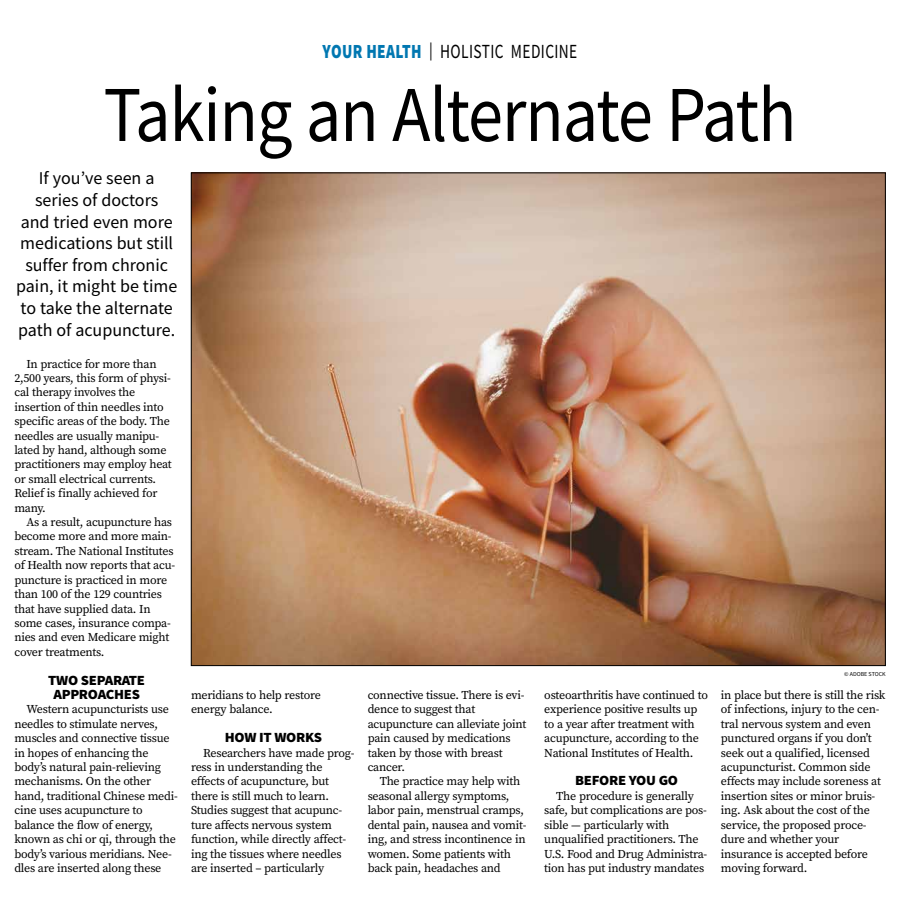
<style>
.page{position:relative;width:900px;height:908px;background:#fff}
.page>*{position:absolute;margin:0;border:0;box-sizing:border-box;transform-origin:0 0}
.t1{font:79.2px "Source Sans Pro";letter-spacing:-.015em;color:#000;scale:.89 1}
.t2{font:20px "Source Sans Pro";letter-spacing:.025em;color:#000;scale:.77 1}
.t3{font:18px/21.6px "Source Sans Pro";color:#000;text-align:center}
.t4{font:900 14px/14.4px "Source Sans Pro";letter-spacing:-.02em;color:#000;text-align:center;scale:1.05 1}
.t5{font:12px/14.4px "Source Serif Pro";letter-spacing:-.02em;color:#000}
.t6{font:6px "Source Sans Pro";color:#000}
.s1{font-weight:900;color:#0077b1}
.s2{font-size:18px}
</style>
<div class="page">
<img style="left:193px;top:174px;width:691px;height:489px">
<h2 class="t2" style="left:323px;top:39px;width:333px"><span class="s1">YOUR HEALTH</span> <span class="s2">|</span> HOLISTIC MEDICINE</h2>
<h1 class="t1" style="left:104px;top:64px;width:780px">Taking an Alternate Path</h1>
<h3 class="t3" style="left:16px;top:167px;width:163px">If you’ve seen a series of doctors<br>and tried even more medications but still suffer from chronic pain, it might be time to take the alternate path of acupuncture.</h3>
<p class="t5" style="left:14px;top:356px;width:159px;text-indent:12px">In practice for more than<br>2,500 years, this form of physi&shy;cal therapy involves the insertion of thin needles into specific areas of the body. The needles are usually manipu&shy;lated by hand, although some practitioners may employ heat or small electrical currents.<br>Relief is finally achieved for many.</p>
<p class="t5" style="left:14px;top:514px;width:162px;text-indent:12px">As a result, acupuncture has become more and more main&shy;stream. The National Institutes of Health now reports that acu&shy;puncture is practiced in more than 100 of the 129 countries that have supplied data. In some cases, insurance compa&shy;nies and even Medicare might cover treatments.</p>
<p class="t4" style="left:48px;top:672px;width:94px">TWO SEPARATE<br>APPROACHES</p>
<p class="t5" style="left:14px;top:702px;width:165px;text-indent:12px">Western acupuncturists use needles to stimulate nerves, muscles and connective tissue in hopes of enhancing the body’s natural pain-relieving mechanisms. On the other hand, traditional Chinese medi&shy;cine uses acupuncture to balance the flow of energy, known as chi or qi, through the body’s various meridians. Nee&shy;dles are inserted along these</p>
<p class="t5" style="left:191px;top:687px;width:131px">meridians to help restore energy balance.</p>
<p class="t4" style="left:225px;top:730px;width:94px">HOW IT WORKS</p>
<p class="t5" style="left:191px;top:745px;width:165px;text-indent:12px">Researchers have made prog&shy;ress in understanding the effects of acupuncture, but there is still much to learn.<br>Studies suggest that acupunc&shy;ture affects nervous system function, while directly affect&shy;ing the tissues where needles are inserted – particularly</p>
<p class="t5" style="left:368px;top:687px;width:160px">connective tissue. There is evi&shy;dence to suggest that acupuncture can alleviate joint pain caused by medications taken by those with breast cancer.</p>
<p class="t5" style="left:368px;top:774px;width:160px;text-indent:12px">The practice may help with seasonal allergy symptoms, labor pain, menstrual cramps, dental pain, nausea and vomit&shy;ing, and stress incontinence in women. Some patients with back pain, headaches and</p>
<p class="t5" style="left:544px;top:687px;width:165px">osteoarthritis have continued to experience positive results up to a year after treatment with acupuncture, according to the<br>National Institutes of Health.</p>
<p class="t4" style="left:575px;top:773px;width:99px">BEFORE YOU GO</p>
<p class="t5" style="left:544px;top:788px;width:165px;text-indent:12px">The procedure is generally safe, but complications are pos&shy;sible — particularly with unqualified practitioners. The<br>U.S. Food and Drug Administra&shy;tion has put industry mandates</p>
<p class="t6" style="left:844px;top:670px;width:43px">© ADOBE STOCK</p>
<p class="t5" style="left:721px;top:687px;width:166px">in place but there is still the risk of infections, injury to the cen&shy;tral nervous system and even punctured organs if you don’t seek out a qualified, licensed acupuncturist. Common side effects may include soreness at insertion sites or minor bruis&shy;ing. Ask about the cost of the service, the proposed proce&shy;dure and whether your insurance is accepted before moving forward.</p>
</div>
